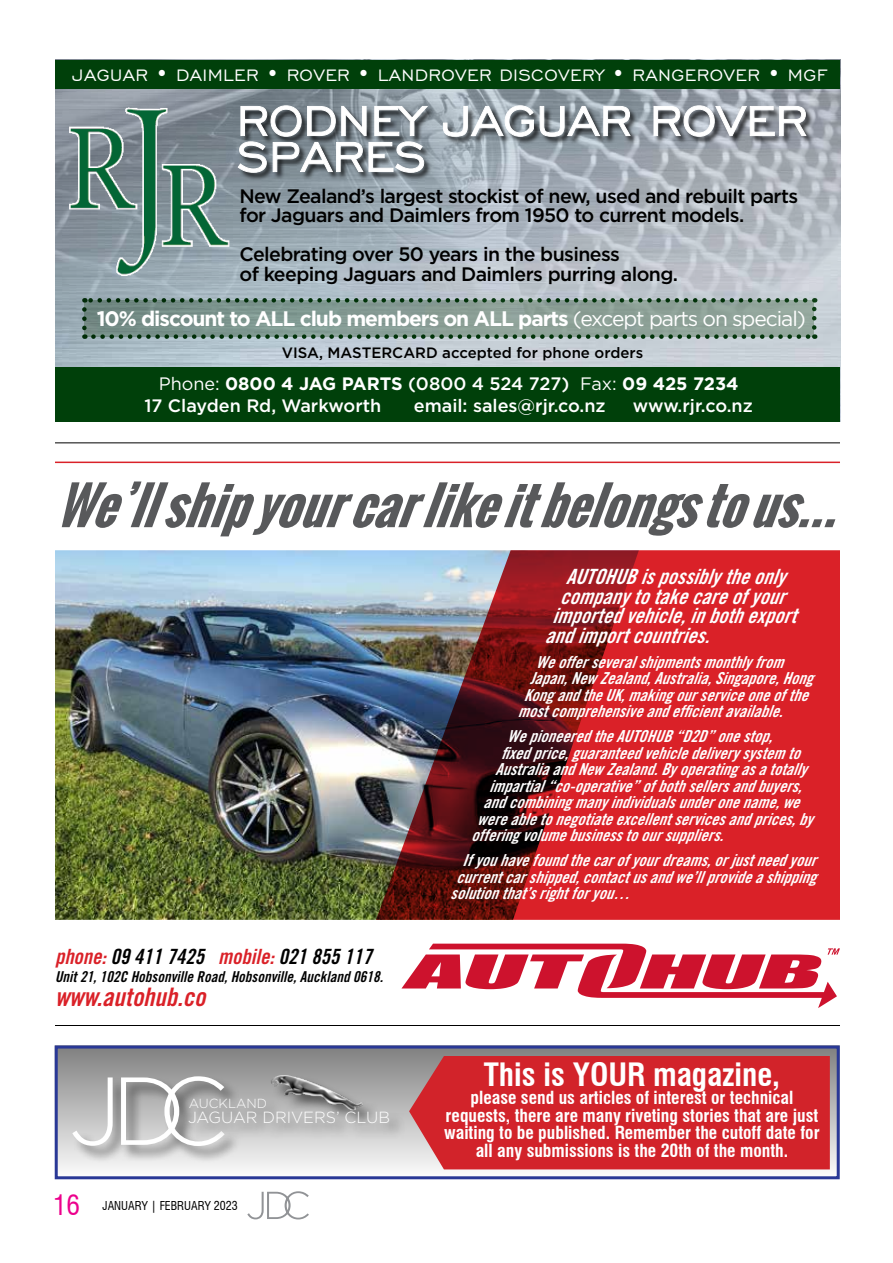
<style>
.page{position:relative;width:893px;height:1263px;background:#fff}
.page>*{position:absolute;margin:0;border:0;box-sizing:border-box;transform-origin:0 0}
.t1{font:300 96.3px "Gotham";color:#fff}
.t2{font:54px "Engravers Gothic BT";color:#fff}
.t3{font:italic 700 51px "Oswald";color:#58595b}
.t4{font:700 condensed 31.35px "Swiss 721 BT";color:#fff}
.t5{font:condensed 27px "Swiss 721 BT";color:#ec008c}
.t6{font:25.5px "Trade Gothic Bold Cond Twenty Obl";color:#da2128}
.t7{font:21px "Trade Gothic Bold Cond Twenty Obl";color:#fff}
.t8{font:700 21px "Gotham";letter-spacing:-.05em;color:#fff}
.t9{font:21px "Engravers Gothic BT";letter-spacing:.02em;color:#fff}
.t10{font:21px "Trade Gothic Bold Cond Twenty Obl";color:#000}
.t11{font:500 19.5px/19.5px "Gotham";letter-spacing:-.03em;color:#000}
.t12{font:500 18px/21.6px "Gotham";color:#fff}
.t13{font:700 condensed 17.7px/17.7px "Swiss 721 BT";color:#fff;text-align:center}
.t14{font:16.5px "Trade Gothic Bold Cond Twenty Obl";color:#fff}
.t15{font:300 16.2px "Gotham";color:#fff}
.t16{font:15px "Trade Gothic Bold Cond Twenty Obl";color:#000}
.t17{font:500 15px "Gotham";color:#000}
.t18{font:300 13.2px "Gotham";color:#fff}
.t19{font:condensed 12px "Swiss 721 BT";color:#000}
.s1{font-weight:400}
.s2{font-weight:700}
.s3{color:#da2128}
</style>
<div class="page">
<svg style="left:247px;top:1191px;width:62px;height:28px"></svg>
<hr style="left:55px;top:442px;width:785px;height:1px;background:#000">
<div style="left:56px;top:1047px;width:782px;height:130px;background:linear-gradient(to bottom,#818282,#faf8f8)"></div>
<div style="left:55px;top:1045px;width:785px;height:134px;border:3px solid #293896"></div>
<div style="left:272px;top:1075px;width:108px;height:52px;background:#a7a7a7"></div>
<img style="left:270px;top:1075px;width:94px;height:24px">
<div style="left:73px;top:1075px;width:168px;height:88px;background:#000;opacity:.51"></div>
<div style="left:189px;top:1099px;width:217px;height:42px;background:#000;opacity:.51"></div>
<div style="left:409px;top:1056px;width:421px;height:113px;background:#d2232a"></div>
<img style="left:55px;top:60px;width:785px;height:290px">
<img style="left:66px;top:102px;width:164px;height:180px">
<div style="left:56px;top:60px;width:784px;height:28px;background:#00400a"></div>
<div style="left:56px;top:367px;width:784px;height:54px;background:#00400a"></div>
<div style="left:238px;top:106px;width:576px;height:75px;background:#000;opacity:.88"></div>
<svg style="left:443px;top:105px;width:188px;height:32px;background:#90999f"></svg>
<svg style="left:653px;top:105px;width:153px;height:32px;background:#94989e"></svg>
<svg style="left:238px;top:105px;width:190px;height:68px;background:#7e868c"></svg>
<hr style="left:55px;top:1025px;width:785px;height:1px;background:#000">
<img style="left:55px;top:550px;width:321px;height:370px">
<svg style="left:376px;top:550px;width:464px;height:370px;background:#aa2c33"></svg>
<svg style="left:401px;top:944px;width:439px;height:64px"></svg>
<hr style="left:55px;top:462px;width:785px;height:1px;background:#da2128">
<p class="t9" style="left:72px;top:64px;width:756px">JAGUAR • DAIMLER • ROVER • LANDROVER DISCOVERY • RANGEROVER • MGF</p>
<h2 class="t2" style="left:237px;top:91px;width:572px">RODNEY JAGUAR ROVER</h2>
<h2 class="t2" style="left:237px;top:127px;width:191px">SPARES</h2>
<p class="t11" style="left:239px;top:186px;width:560px">New Zealand’s largest stockist of new, used and rebuilt parts for Jaguars and Daimlers from 1950 to current models.</p>
<p class="t11" style="left:239px;top:245px;width:440px">Celebrating over 50 years in the business<br>of keeping Jaguars and Daimlers purring along.</p>
<p class="t8" style="left:97px;top:304px;width:711px">10% discount to ALL club members on ALL parts <span class="s1">(except parts on special)</span></p>
<p class="t17" style="left:282px;top:342px;width:363px">VISA, MASTERCARD accepted for phone orders</p>
<p class="t12" style="left:144px;top:373px;width:596px;text-indent:14px"><span class="s1">Phone:</span> <span class="s2">0800 4 JAG PARTS</span> (0800 4 524 727) <span class="s1">Fax:</span> <span class="s2">09 425 7234<br></span>17 Clayden Rd, Warkworth</p>
<p class="t12" style="left:414px;top:394px;width:193px">email: sales@rjr.co.nz</p>
<p class="t12" style="left:633px;top:394px;width:122px">www.rjr.co.nz</p>
<h3 class="t3" style="left:55px;top:467px;width:810px">We’llshipyourcarlikeitbelongstous...</h3>
<p class="t10" style="left:55px;top:943px;width:319px"><span class="s3">phone:</span> 09 411 7425 <span class="s3">mobile:</span> 021 855 117</p>
<p class="t16" style="left:55px;top:967px;width:330px">Unit 21, 102C Hobsonville Road, Hobsonville, Auckland 0618.</p>
<h3 class="t6" style="left:55px;top:981px;width:152px">www.autohub.co</h3>
<h1 class="t1" style="left:69px;top:1050px;width:161px">JDC</h1>
<p class="t18" style="left:189px;top:1095px;width:80px">AUCKLAND</p>
<p class="t15" style="left:188px;top:1107px;width:204px">JAGUAR DRIVERS’ CLUB</p>
<h3 class="t5" style="left:53px;top:1189px;width:28px">16</h3>
<p class="t19" style="left:103px;top:1199px;width:137px">JANUARY | FEBRUARY 2023</p>
<p class="t7" style="left:566px;top:564px;width:221px">AUTOHUB is possibly the only</p>
<p class="t7" style="left:560px;top:583px;width:227px">company to take care of your</p>
<p class="t7" style="left:552px;top:603px;width:245px">imported vehicle,in both export</p>
<p class="t7" style="left:545px;top:622px;width:169px">and import countries.</p>
<p class="t14" style="left:536px;top:652px;width:249px">We offer several shipments monthly from</p>
<p class="t14" style="left:530px;top:668px;width:285px">Japan,New Zealand,Australia,Singapore,Hong</p>
<p class="t14" style="left:524px;top:685px;width:285px">Kong and the UK,making our service one of the</p>
<p class="t14" style="left:518px;top:701px;width:269px">most comprehensive and efficient available.</p>
<p class="t14" style="left:507px;top:726px;width:269px">We pioneered the AUTOHUB “D2D” one stop,</p>
<p class="t14" style="left:501px;top:743px;width:300px">fixed price,guaranteed vehicle delivery system to</p>
<p class="t14" style="left:495px;top:759px;width:313px">Australia and New Zealand.By operating as a totally</p>
<p class="t14" style="left:489px;top:776px;width:317px">impartial “co-operative” of both sellers and buyers,</p>
<p class="t14" style="left:483px;top:792px;width:318px">and combining many individuals under one name,we</p>
<p class="t14" style="left:477px;top:809px;width:337px">were able to negotiate excellent services and prices,by</p>
<p class="t14" style="left:471px;top:825px;width:256px">offering volume business to our suppliers.</p>
<p class="t14" style="left:462px;top:850px;width:355px">If you have found the car of your dreams,or just need your</p>
<p class="t14" style="left:456px;top:867px;width:361px">current car shipped,contact us and we’ll provide a shipping</p>
<p class="t14" style="left:450px;top:883px;width:184px">solution that’s right for you…</p>
<h3 class="t4" style="left:484px;top:1056px;width:298px">This is YOUR magazine,</h3>
<p class="t13" style="left:444px;top:1089px;width:377px">please send us articles of interest or technical requests, there are many riveting stories that are just waiting to be published. Remember the cutoff date for all any submissions is the 20th of the month.</p>
</div>
